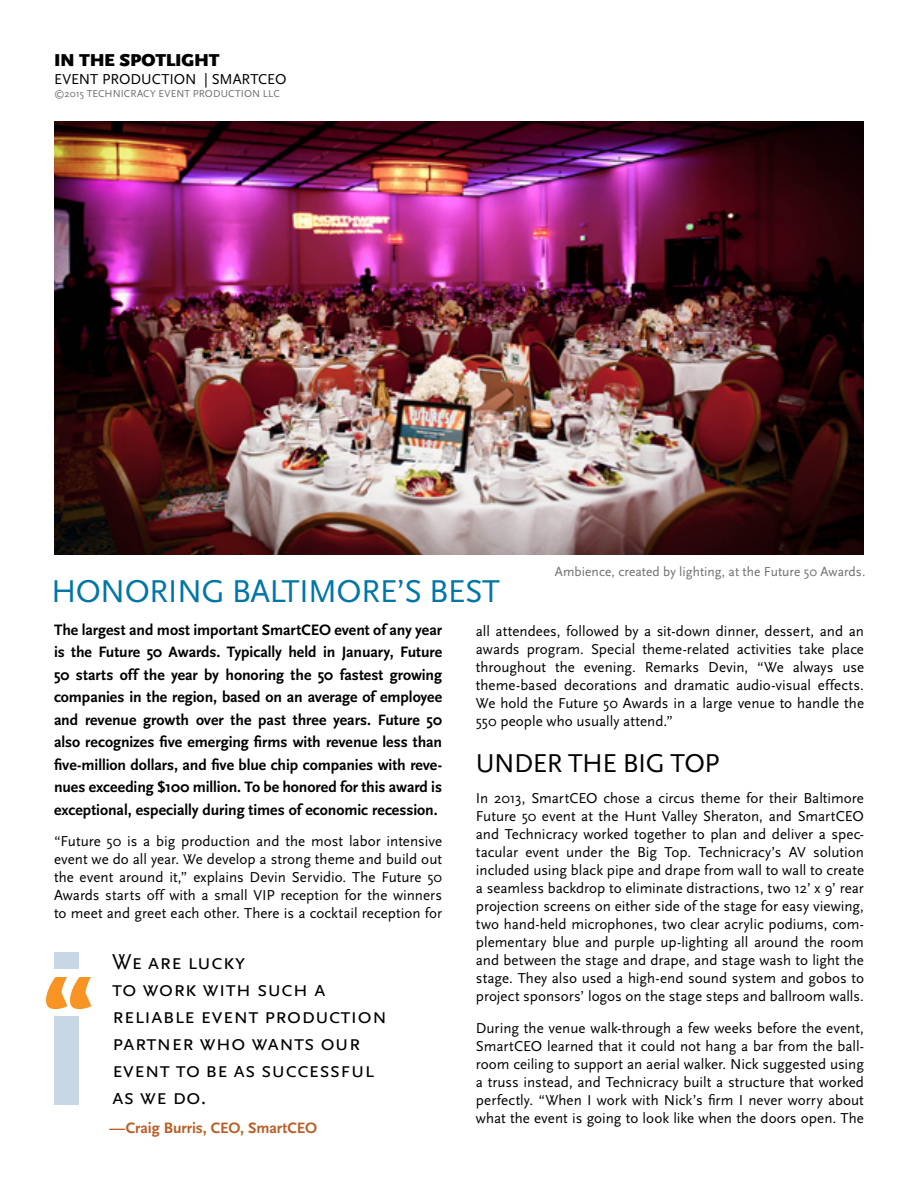
<style>
.page{position:relative;width:918px;height:1188px;background:#fff}
.page>*{position:absolute;margin:0;border:0;box-sizing:border-box;transform-origin:0 0}
.Header_H2{font:900 105px "Scala Sans";color:#f79423}
.Header_H2-2{font:33px "Scala Sans";letter-spacing:-.02em;color:#0076a7}
.t1{font:27px "Scala Sans";letter-spacing:-.02em;color:#000}
.t2{font:22.5px/27px "Scala Sans Caps";color:#000}
.t3{font:900 18px "Scala Sans";letter-spacing:-.02em;color:#000}
.Bold_Intro{font:700 15.75px/22.5px "Scala Sans";letter-spacing:-.005em;color:#000;text-align:justify}
.Bold_Intro-2{font:700 15.75px "Scala Sans";letter-spacing:-.005em;color:#b95f27}
.t4{font:15px/18px "Scala Sans";color:#000;text-align:justify}
.t5{font:13.5px "Scala Sans";letter-spacing:.005em;color:#6d6e71}
.t6{font:10.5px "Scala Sans";letter-spacing:.01em;color:#6d6e71}
</style>
<div class="page">
<img style="left:54px;top:122px;width:810px;height:433px">
<div style="left:54px;top:952px;width:25px;height:152px;background:#c8d7e6"></div>
<div style="left:34px;top:969px;width:69px;height:46px;background:#fff"></div>
<p class="t3" style="left:54px;top:51px;width:167px">IN THE SPOTLIGHT</p>
<p class="t4" style="left:54px;top:71px;width:234px">EVENT PRODUCTION | SMARTCEO</p>
<p class="t6" style="left:54px;top:88px;width:227px">©2015 TECHNICRACY EVENT PRODUCTION LLC</p>
<p class="Header_H2-2" style="left:51px;top:573px;width:450px">HONORING BALTIMORE’S BEST</p>
<h4 class="t5" style="left:555px;top:565px;width:312px">Ambience, created by lighting, at the Future 50 Awards.</h4>
<h3 class="Bold_Intro" style="left:54px;top:619px;width:390px">The largest and most important SmartCEO event of any year is the Future 50 Awards. Typically held in January, Future 50 starts off the year by honoring the 50 fastest growing companies in the region, based on an average of employee and revenue growth over the past three years. Future 50 also recognizes five emerging firms with revenue less than five-million dollars, and five blue chip companies with reve&shy;nues exceeding $100 million. To be honored for this award is exceptional, especially during times of economic recession.</h3>
<p class="t4" style="left:54px;top:833px;width:390px">“Future 50 is a big production and the most labor intensive event we do all year. We develop a strong theme and build out the event around it,” explains Devin Servidio. The Future 50<br>Awards starts off with a small VIP reception for the winners to meet and greet each other. There is a cocktail reception for</p>
<p class="Header_H2" style="left:42px;top:955px;width:54px">“</p>
<p class="t2" style="left:112px;top:948px;width:135px">We are lucky</p>
<p class="t2" style="left:112px;top:975px;width:277px">to work with such a reliable event production partner who wants our event to be as successful as we do.</p>
<h3 class="Bold_Intro-2" style="left:109px;top:1119px;width:209px">—Craig Burris, CEO, SmartCEO</h3>
<p class="t4" style="left:476px;top:622px;width:390px">all attendees, followed by a sit-down dinner, dessert, and an awards program. Special theme-related activities take place throughout the evening. Remarks Devin, “We always use theme-based decorations and dramatic audio-visual effects.<br>We hold the Future 50 Awards in a large venue to handle the 550 people who usually attend.”</p>
<h3 class="t1" style="left:476px;top:748px;width:245px">UNDER THE BIG TOP</h3>
<p class="t4" style="left:476px;top:790px;width:390px">In 2013, SmartCEO chose a circus theme for their Baltimore Future 50 event at the Hunt Valley Sheraton, and SmartCEO and Technicracy worked together to plan and deliver a spec&shy;tacular event under the Big Top. Technicracy’s AV solution included using black pipe and drape from wall to wall to create a seamless backdrop to eliminate distractions, two 12’ x 9’ rear projection screens on either side of the stage for easy viewing, two hand-held microphones, two clear acrylic podiums, com&shy;plementary blue and purple up-lighting all around the room and between the stage and drape, and stage wash to light the stage. They also used a high-end sound system and gobos to project sponsors’ logos on the stage steps and ballroom walls.</p>
<p class="t4" style="left:476px;top:1019px;width:390px">During the venue walk-through a few weeks before the event, SmartCEO learned that it could not hang a bar from the ball&shy;room ceiling to support an aerial walker. Nick suggested using a truss instead, and Technicracy built a structure that worked perfectly. “When I work with Nick’s firm I never worry about what the event is going to look like when the doors open. The</p>
</div>
